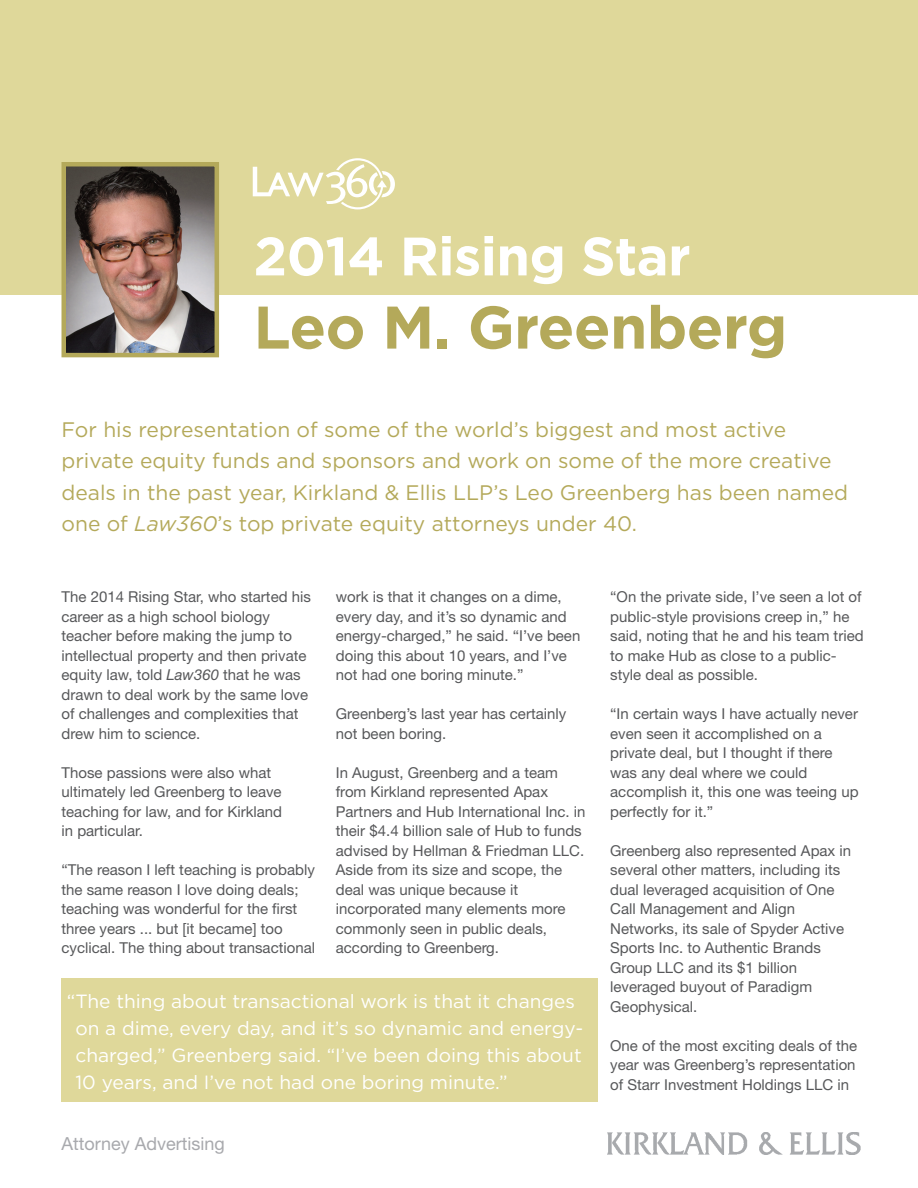
<style>
.page{position:relative;width:918px;height:1188px;background:#fff}
.page>*{position:absolute;margin:0;border:0;box-sizing:border-box;transform-origin:0 0}
.t1{font:700 60px "Gotham";letter-spacing:-.01em;color:#b4a95a}
.t2{font:700 54px "Gotham";letter-spacing:-.01em;color:#fff}
.t3{font:21px/31.5px "Gotham";color:#b4a95a}
.t4{font:19.2px/27px "Gotham";color:#fff}
.t5{font:18px "Helvetica Neue LT Std";color:#a8a9ad}
.t6{font:15px/19.5px "Helvetica Neue LT Std";color:#57585a}
.s1{font-style:italic}
</style>
<div class="page">
<div style="left:0;top:0;width:918px;height:295px;background:#dfd89a"></div>
<svg style="left:253px;top:158px;width:142px;height:51px"></svg>
<img style="left:608px;top:1133px;width:252px;height:21px">
<img style="left:67px;top:167px;width:147px;height:185px">
<div style="left:62px;top:162px;width:157px;height:195px;border:4px solid #b4a95a"></div>
<div style="left:62px;top:979px;width:536px;height:123px;background:#dfd89a"></div>
<h2 class="t2" style="left:254px;top:238px;width:439px">2014 Rising Star</h2>
<h1 class="t1" style="left:254px;top:307px;width:535px">Leo M. Greenberg</h1>
<p class="t3" style="left:62px;top:415px;width:788px">For his representation of some of the world’s biggest and most active private equity funds and sponsors and work on some of the more creative deals in the past year, Kirkland &amp; Ellis LLP’s Leo Greenberg has been named one of <span class="s1">Law360</span>’s top private equity attorneys under 40.</p>
<p class="t6" style="left:62px;top:589px;width:251px">The 2014 Rising Star, who started his career as a high school biology teacher before making the jump to intellectual property and then private equity law, told <span class="s1">Law360</span> that he was drawn to deal work by the same love of challenges and complexities that drew him to science.</p>
<p class="t6" style="left:62px;top:764px;width:222px">Those passions were also what ultimately led Greenberg to leave teaching for law, and for Kirkland in particular.</p>
<p class="t6" style="left:62px;top:862px;width:255px">“The reason I left teaching is probably the same reason I love doing deals; teaching was wonderful for the first three years ... but [it became] too cyclical. The thing about transactional</p>
<p class="t6" style="left:336px;top:589px;width:246px">work is that it changes on a dime, every day, and it’s so dynamic and energy-charged,” he said. “I’ve been doing this about 10 years, and I’ve not had one boring minute.”</p>
<p class="t6" style="left:336px;top:706px;width:232px">Greenberg’s last year has certainly not been boring.</p>
<p class="t6" style="left:336px;top:764px;width:251px">In August, Greenberg and a team from Kirkland represented Apax<br>Partners and Hub International Inc. in their $4.4 billion sale of Hub to funds advised by Hellman &amp; Friedman LLC.<br>Aside from its size and scope, the deal was unique because it incorporated many elements more commonly seen in public deals, according to Greenberg.</p>
<p class="t4" style="left:75px;top:989px;width:509px;text-indent:-9px">“The thing about transactional work is that it changes on a dime, every day, and it’s so dynamic and energy&shy;charged,” Greenberg said. “I’ve been doing this about 10 years, and I’ve not had one boring minute.”</p>
<p class="t5" style="left:62px;top:1137px;width:165px">Attorney Advertising</p>
<p class="t6" style="left:610px;top:589px;width:255px">“On the private side, I’ve seen a lot of public-style provisions creep in,” he said, noting that he and his team tried to make Hub as close to a public&shy;style deal as possible.</p>
<p class="t6" style="left:610px;top:706px;width:250px">“In certain ways I have actually never even seen it accomplished on a private deal, but I thought if there was any deal where we could accomplish it, this one was teeing up perfectly for it.”</p>
<p class="t6" style="left:610px;top:842px;width:243px">Greenberg also represented Apax in several other matters, including its dual leveraged acquisition of One<br>Call Management and Align<br>Networks, its sale of Spyder Active<br>Sports Inc. to Authentic Brands<br>Group LLC and its $1 billion leveraged buyout of Paradigm<br>Geophysical.</p>
<p class="t6" style="left:610px;top:1037px;width:249px;text-align:justify">One of the most exciting deals of the year was Greenberg’s representation of Starr Investment Holdings LLC in</p>
</div>
